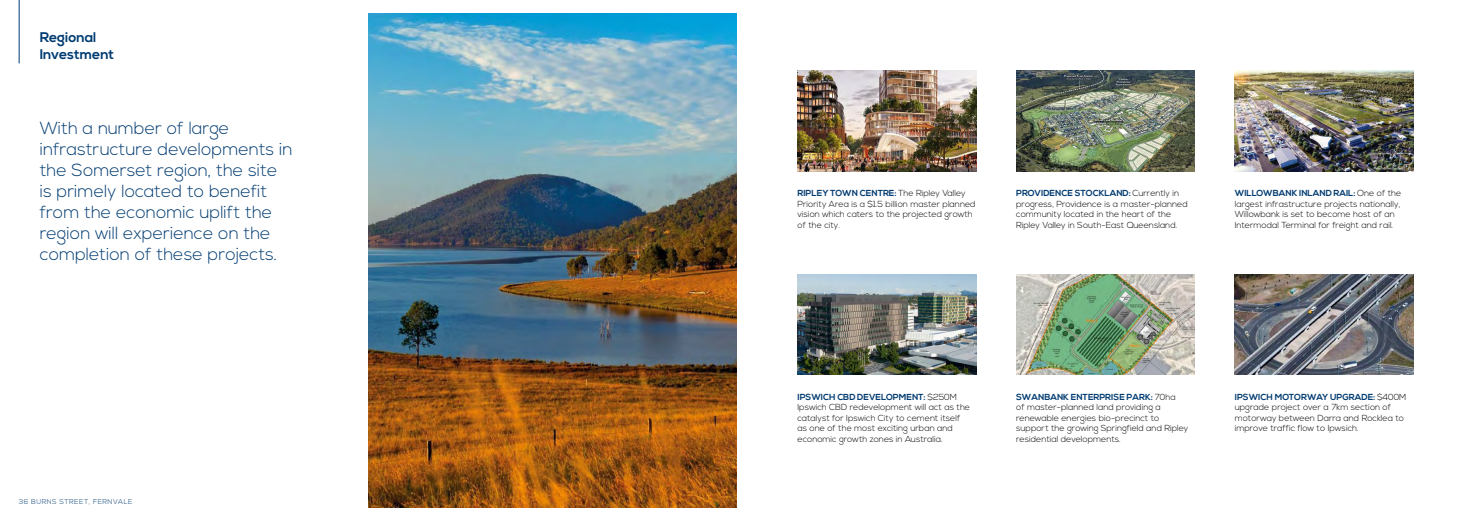
<style>
.page{position:relative;width:1474px;height:521px;background:#fff}
.page>*{position:absolute;margin:0;border:0;box-sizing:border-box;transform-origin:0 0}
.t1{font:300 17.5px/21px "Nexa";color:#003b71}
.t2{font:700 14px/16.8px "Nexa";color:#003b71}
.t3{font:300 8.75px/10.5px "Nexa";color:#000}
.t4{font:300 7px "Nexa";letter-spacing:.07em;color:#003b71}
.s1{font-weight:700;color:#003b71}
</style>
<div class="page">
<hr style="left:19px;top:0;width:1px;height:63px;background:#003b71">
<img style="left:797px;top:71px;width:179px;height:100px">
<img style="left:1016px;top:71px;width:178px;height:100px">
<img style="left:1234px;top:71px;width:179px;height:100px">
<img style="left:797px;top:274px;width:179px;height:101px">
<img style="left:1016px;top:274px;width:178px;height:101px">
<img style="left:1234px;top:274px;width:179px;height:101px">
<img style="left:368px;top:14px;width:369px;height:493px">
<h2 class="t2" style="left:40px;top:29px;width:76px">Regional<br>Investment</h2>
<h1 class="t1" style="left:40px;top:118px;width:254px">With a number of large infrastructure developments in the Somerset region, the site is primely located to benefit from the economic uplift the region will experience on the completion of these projects.</h1>
<p class="t4" style="left:19px;top:497px;width:115px">36 BURNS STREET, FERNVALE</p>
<p class="t4" style="left:24px;top:497px;width:115px">36 BURNS STR ET, FERNVALE</p>
<p class="t3" style="left:797px;top:188px;width:180px"><span class="s1">RIPLEY TOWN CENTRE:</span> The Ripley Valley Priority Area is a $1.5 billion master planned vision which caters to the projected growth of the city.</p>
<p class="t3" style="left:1016px;top:188px;width:173px"><span class="s1">PROVIDENCE STOCKLAND:</span> Currently in progress, Providence is a master-planned community located in the heart of the Ripley Valley in South-East Queensland.</p>
<p class="t3" style="left:1234px;top:188px;width:168px"><span class="s1">WILLOWBANK INLAND RAIL:</span> One of the largest infrastructure projects nationally, Willowbank is set to become host of an Intermodal Terminal for freight and rail.</p>
<p class="t3" style="left:797px;top:392px;width:174px"><span class="s1">IPSWICH CBD DEVELOPMENT:</span> $250M Ipswich CBD redevelopment will act as the catalyst for Ipswich City to cement itself as one of the most exciting urban and economic growth zones in Australia.</p>
<p class="t3" style="left:1016px;top:392px;width:174px"><span class="s1">SWANBANK ENTERPRISE PARK:</span> 70ha<br>of master-planned land providing a renewable energies bio-precinct to support the growing Springfield and Ripley residential developments.</p>
<p class="t3" style="left:1234px;top:392px;width:173px"><span class="s1">IPSWICH MOTORWAY UPGRADE:</span> $400M upgrade project over a 7km section of motorway between Darra and Rocklea to improve traffic flow to Ipwsich.</p>
</div>
